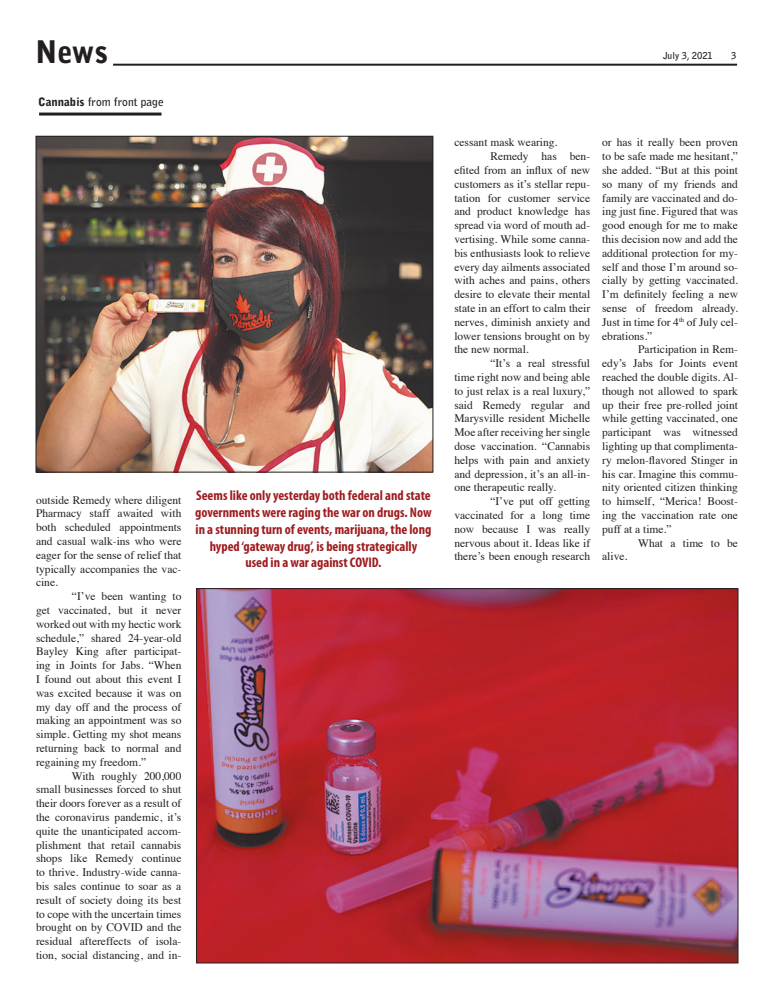
<style>
.page{position:relative;width:774px;height:1008px;background:#fff}
.page>*{position:absolute;margin:0;border:0;box-sizing:border-box;transform-origin:0 0}
.t1{font:900 31px "Bell Gothic Std";color:#231f20}
.t2{font:700 condensed 14px/16.8px "Myriad Pro";color:#9e1c1f;text-align:center}
.t3{font:11.5px/13.8px "Times";color:#231f20;text-align:justify}
.t4{font:700 11.5px "Bell Gothic Std";color:#231f20}
.t5{font:700 9.5px "Bell Gothic Std";color:#231f20}
.s1{font-weight:900}
</style>
<div class="page">
<hr style="left:113px;top:64px;width:624px;height:2px;background:#231f20">
<img style="left:198px;top:590px;width:538px;height:372px">
<img style="left:38px;top:138px;width:393px;height:333px">
<div style="left:36px;top:136px;width:397px;height:337px;border:1px solid #231f20"></div>
<hr style="left:39px;top:113px;width:123px;height:3px;background:#231f20">
<p class="t1" style="left:35px;top:34px;width:75px">News</p>
<p class="t5" style="left:663px;top:50px;width:51px">July 3, 2021</p>
<p class="t5" style="left:731px;top:50px;width:7px">3</p>
<p class="t4" style="left:38px;top:95px;width:127px"><span class="s1">Cannabis</span> from front page</p>
<p class="t3" style="left:36px;top:492px;width:147px">outside Remedy where diligent Pharmacy staff awaited with both scheduled appointments and casual walk-ins who were eager for the sense of relief that typically accompanies the vac&shy;cine.</p>
<p class="t3" style="left:36px;top:588px;width:147px;text-indent:36px">“I’ve been wanting to get vaccinated, but it never worked out with my hectic work schedule,” shared 24-year-old Bayley King after participat&shy;ing in Joints for Jabs. “When I found out about this event I was excited because it was on my day off and the process of making an appointment was so simple. Getting my shot means returning back to normal and regaining my freedom.”</p>
<p class="t3" style="left:36px;top:768px;width:147px;text-indent:36px">With roughly 200,000 small businesses forced to shut their doors forever as a result of the coronavirus pandemic, it’s quite the unanticipated accom&shy;plishment that retail cannabis shops like Remedy continue to thrive. Industry-wide canna&shy;bis sales continue to soar as a result of society doing its best to cope with the uncertain times brought on by COVID and the residual aftereffects of isola&shy;tion, social distancing, and in-</p>
<p class="t2" style="left:195px;top:487px;width:238px">Seems like only yesterday both federal and state governments were raging the war on drugs. Now in a stunning turn of events, marijuana, the long hyped ‘gateway drug’, is being strategically</p>
<p class="t2" style="left:245px;top:554px;width:138px">used in a war against COVID.</p>
<p class="t3" style="left:454px;top:135px;width:105px">cessant mask wearing.</p>
<p class="t3" style="left:454px;top:149px;width:137px;text-indent:36px">Remedy has ben&shy;efited from an influx of new customers as it’s stellar repu&shy;tation for customer service and product knowledge has spread via word of mouth ad&shy;vertising. While some canna&shy;bis enthusiasts look to relieve every day ailments associated with aches and pains, others desire to elevate their mental state in an effort to calm their nerves, diminish anxiety and lower tensions brought on by the new normal.</p>
<p class="t3" style="left:454px;top:356px;width:137px;text-indent:36px">“It’s a real stressful time right now and being able to just relax is a real luxury,” said Remedy regular and Marysville resident Michelle Moe after receiving her single dose vaccination. “Cannabis helps with pain and anxiety and depression, it’s an all-in&shy;one therapeutic really.</p>
<p class="t3" style="left:454px;top:494px;width:137px;text-indent:36px">“I’ve put off getting vaccinated for a long time now because I was really nervous about it. Ideas like if there’s been enough research</p>
<p class="t3" style="left:602px;top:135px;width:137px">or has it really been proven to be safe made me hesitant,” she added. “But at this point so many of my friends and family are vaccinated and do&shy;ing just fine. Figured that was good enough for me to make this decision now and add the additional protection for my&shy;self and those I’m around so&shy;cially by getting vaccinated.<br>I’m definitely feeling a new sense of freedom already.<br>Just in time for 4<sup>th</sup> of July cel&shy;ebrations.”</p>
<p class="t3" style="left:602px;top:342px;width:137px;text-indent:36px">Participation in Rem&shy;edy’s Jabs for Joints event reached the double digits. Al&shy;though not allowed to spark up their free pre-rolled joint while getting vaccinated, one participant was witnessed lighting up that complimenta&shy;ry melon-flavored Stinger in his car. Imagine this commu&shy;nity oriented citizen thinking to himself, “Merica! Boost&shy;ing the vaccination rate one puff at a time.”</p>
<p class="t3" style="left:638px;top:535px;width:101px">What a time to be</p>
<p class="t3" style="left:602px;top:549px;width:27px">alive.</p>
</div>
